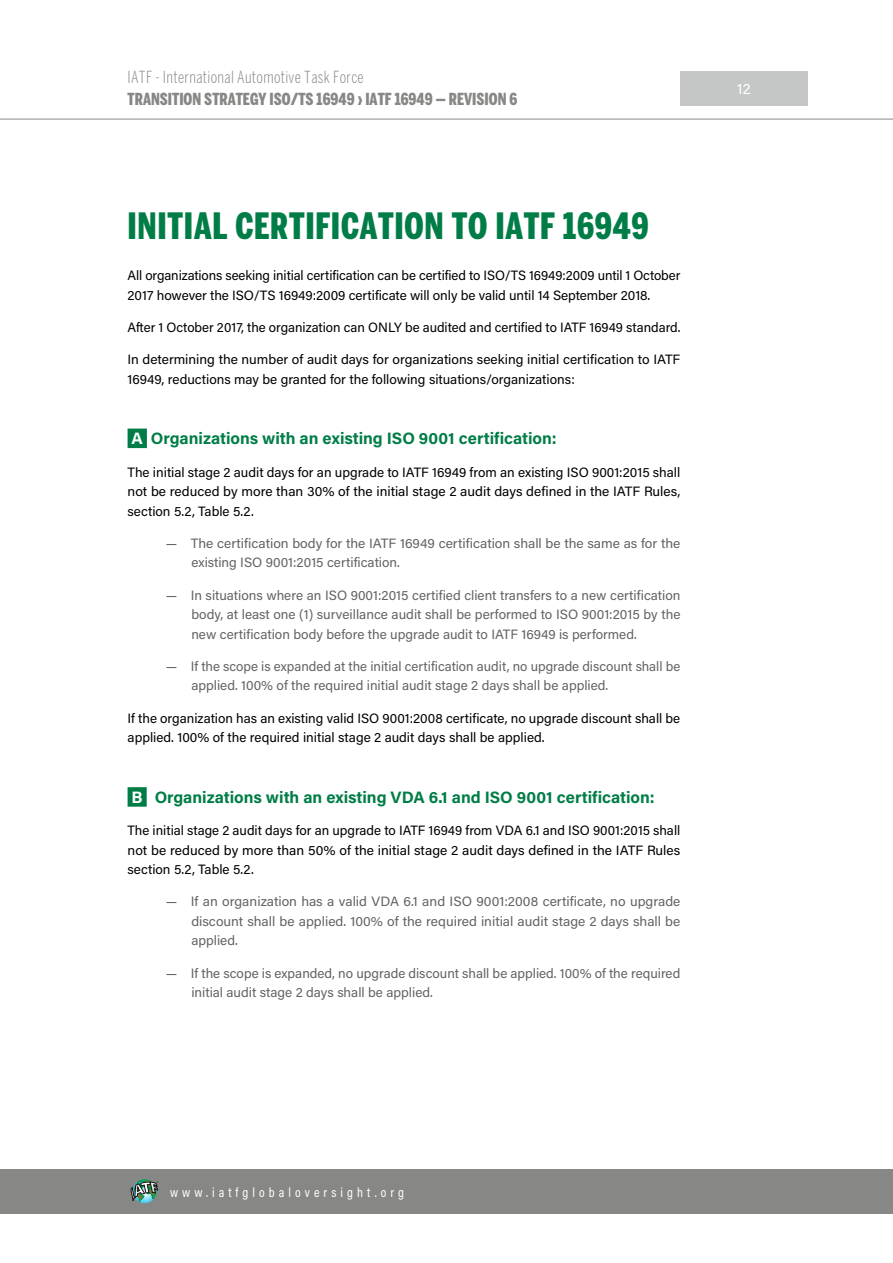
<style>
.page{position:relative;width:893px;height:1263px;background:#fff}
.page>*{position:absolute;margin:0;border:0;box-sizing:border-box;transform-origin:0 0}
.t1{font:900 extra-condensed 36px "Benton Sans";letter-spacing:.02em;color:#007d47}
.t2{font:700 16.5px "Acumin Pro";color:#007d47}
.t3{font:900 extra-condensed 16.5px "Benton Sans";color:#878786}
.t4{font:300 extra-condensed 16.5px "Benton Sans";letter-spacing:.02em;color:#878786}
.t5{font:15px "Acumin Pro";color:#fff}
.t6{font:13.5px/19.5px "Acumin Pro";color:#000}
.t7{font:13.5px/19.5px "Acumin Pro";color:#636362}
.t8{font:13.5px "Acumin Pro Cond";letter-spacing:.3em;color:#fff}
.t9{font:300 2.25px "Helvetica Neue";color:#000}
.s1{color:#fff}
</style>
<div class="page">
<div style="left:0;top:1170px;width:893px;height:44px;background:#878786"></div>
<hr style="left:0;top:119px;width:893px;height:1px;background:#878786">
<div style="left:680px;top:71px;width:127px;height:34px;background:#c5c6c6"></div>
<svg style="left:131px;top:1179px;width:27px;height:24px"></svg>
<div style="left:128px;top:429px;width:19px;height:19px;background:#007d47"></div>
<div style="left:128px;top:787px;width:19px;height:20px;background:#007d47"></div>
<p class="t4" style="left:128px;top:67px;width:238px">IATF - International Automotive Task Force</p>
<p class="t3" style="left:128px;top:90px;width:391px">TRANSITION STRATEGY ISO/TS 16949 › IATF 16949 — REVISION 6</p>
<h1 class="t1" style="left:128px;top:205px;width:523px">INITIAL CERTIFICATION TO IATF 16949</h1>
<p class="t6" style="left:128px;top:265px;width:554px">All organizations seeking initial certification can be certified to ISO/TS 16949:2009 until 1 October<br>2017 however the ISO/TS 16949:2009 certificate will only be valid until 14 September 2018.</p>
<p class="t6" style="left:128px;top:317px;width:554px">After 1 October 2017, the organization can ONLY be audited and certified to IATF 16949 standard.</p>
<p class="t6" style="left:128px;top:349px;width:554px">In determining the number of audit days for organizations seeking initial certification to IATF<br>16949, reductions may be granted for the following situations/organizations:</p>
<p class="t2" style="left:132px;top:427px;width:427px"><span class="s1">A</span> Organizations with an existing ISO 9001 certification:</p>
<p class="t6" style="left:128px;top:462px;width:554px;text-align:justify">The initial stage 2 audit days for an upgrade to IATF 16949 from an existing ISO 9001:2015 shall not be reduced by more than 30% of the initial stage 2 audit days defined in the IATF Rules, section 5.2, Table 5.2.</p>
<p class="t7" style="left:191px;top:533px;width:490px;text-indent:-26px">— The certification body for the IATF 16949 certification shall be the same as for the existing ISO 9001:2015 certification.</p>
<p class="t7" style="left:191px;top:585px;width:491px;text-align:justify;text-indent:-26px">— In situations where an ISO 9001:2015 certified client transfers to a new certification body, at least one (1) surveillance audit shall be performed to ISO 9001:2015 by the new certification body before the upgrade audit to IATF 16949 is performed.</p>
<p class="t7" style="left:191px;top:656px;width:490px;text-indent:-26px">— If the scope is expanded at the initial certification audit, no upgrade discount shall be applied. 100% of the required initial audit stage 2 days shall be applied.</p>
<p class="t6" style="left:128px;top:708px;width:554px">If the organization has an existing valid ISO 9001:2008 certificate, no upgrade discount shall be applied. 100% of the required initial stage 2 audit days shall be applied.</p>
<p class="t2" style="left:132px;top:785px;width:525px"><span class="s1">B</span> Organizations with an existing VDA 6.1 and ISO 9001 certification:</p>
<p class="t6" style="left:128px;top:820px;width:554px;text-align:justify">The initial stage 2 audit days for an upgrade to IATF 16949 from VDA 6.1 and ISO 9001:2015 shall not be reduced by more than 50% of the initial stage 2 audit days defined in the IATF Rules section 5.2, Table 5.2.</p>
<p class="t7" style="left:191px;top:891px;width:491px;text-align:justify;text-indent:-26px">— If an organization has a valid VDA 6.1 and ISO 9001:2008 certificate, no upgrade discount shall be applied. 100% of the required initial audit stage 2 days shall be applied.</p>
<p class="t7" style="left:191px;top:963px;width:490px;text-indent:-26px">— If the scope is expanded, no upgrade discount shall be applied. 100% of the required initial audit stage 2 days shall be applied.</p>
<p class="t5" style="left:737px;top:78px;width:15px">12</p>
<p class="t9" style="left:157px;top:1180px;width:3px">®</p>
<p class="t8" style="left:170px;top:1184px;width:235px">www.iatfglobaloversight.org</p>
</div>
